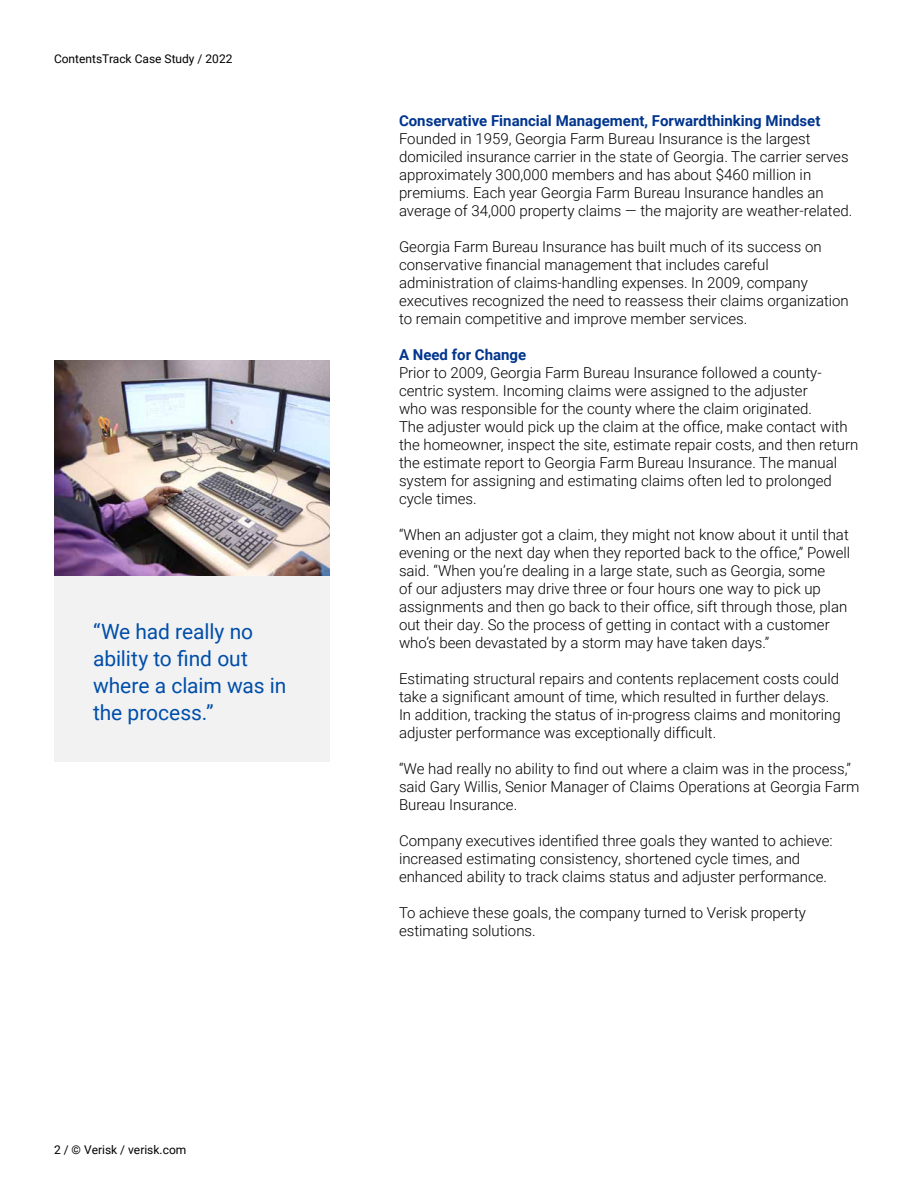
<style>
.page{position:relative;width:918px;height:1188px;background:#fff}
.page>*{position:absolute;margin:0;border:0;box-sizing:border-box;transform-origin:0 0}
.t1{font:21px/27px "Roboto";letter-spacing:-.005em;color:#004eaa}
.t2{font:300 15px/18px "Roboto";color:#000}
.t3{font:700 15px "Roboto";color:#00358e}
.t4{font:12px "Roboto";color:#000}
</style>
<div class="page">
<div style="left:54px;top:576px;width:276px;height:186px;background:#f2f2f2"></div>
<img style="left:54px;top:360px;width:276px;height:216px">
<p class="t4" style="left:54px;top:50px;width:180px">ContentsTrack Case Study / 2022</p>
<h1 class="t1" style="left:93px;top:617px;width:195px">“We had really no ability to find out where a claim was in the process.”</h1>
<p class="t4" style="left:54px;top:1141px;width:134px">2 / © Verisk / verisk.com</p>
<p class="t3" style="left:399px;top:110px;width:423px">Conservative Financial Management, Forwardthinking Mindset</p>
<p class="t2" style="left:399px;top:129px;width:455px">Founded in 1959, Georgia Farm Bureau Insurance is the largest domiciled insurance carrier in the state of Georgia. The carrier serves approximately 300,000 members and has about $460 million in premiums. Each year Georgia Farm Bureau Insurance handles an average of 34,000 property claims — the majority are weather-related.</p>
<p class="t2" style="left:399px;top:237px;width:451px">Georgia Farm Bureau Insurance has built much of its success on conservative financial management that includes careful administration of claims-handling expenses. In 2009, company executives recognized the need to reassess their claims organization to remain competitive and improve member services.</p>
<p class="t3" style="left:399px;top:344px;width:129px">A Need for Change</p>
<p class="t2" style="left:399px;top:363px;width:461px">Prior to 2009, Georgia Farm Bureau Insurance followed a county&shy;centric system. Incoming claims were assigned to the adjuster<br>who was responsible for the county where the claim originated.<br>The adjuster would pick up the claim at the office, make contact with the homeowner, inspect the site, estimate repair costs, and then return the estimate report to Georgia Farm Bureau Insurance. The manual system for assigning and estimating claims often led to prolonged cycle times.</p>
<p class="t2" style="left:399px;top:525px;width:453px">“When an adjuster got a claim, they might not know about it until that evening or the next day when they reported back to the office,” Powell said. “When you’re dealing in a large state, such as Georgia, some<br>of our adjusters may drive three or four hours one way to pick up assignments and then go back to their office, sift through those, plan out their day. So the process of getting in contact with a customer who’s been devastated by a storm may have taken days.”</p>
<p class="t2" style="left:399px;top:669px;width:443px">Estimating structural repairs and contents replacement costs could take a significant amount of time, which resulted in further delays.<br>In addition, tracking the status of in-progress claims and monitoring adjuster performance was exceptionally difficult.</p>
<p class="t2" style="left:399px;top:759px;width:462px">“We had really no ability to find out where a claim was in the process,” said Gary Willis, Senior Manager of Claims Operations at Georgia Farm<br>Bureau Insurance.</p>
<p class="t2" style="left:399px;top:831px;width:435px">Company executives identified three goals they wanted to achieve: increased estimating consistency, shortened cycle times, and enhanced ability to track claims status and adjuster performance.</p>
<p class="t2" style="left:399px;top:903px;width:408px">To achieve these goals, the company turned to Verisk property estimating solutions.</p>
</div>
